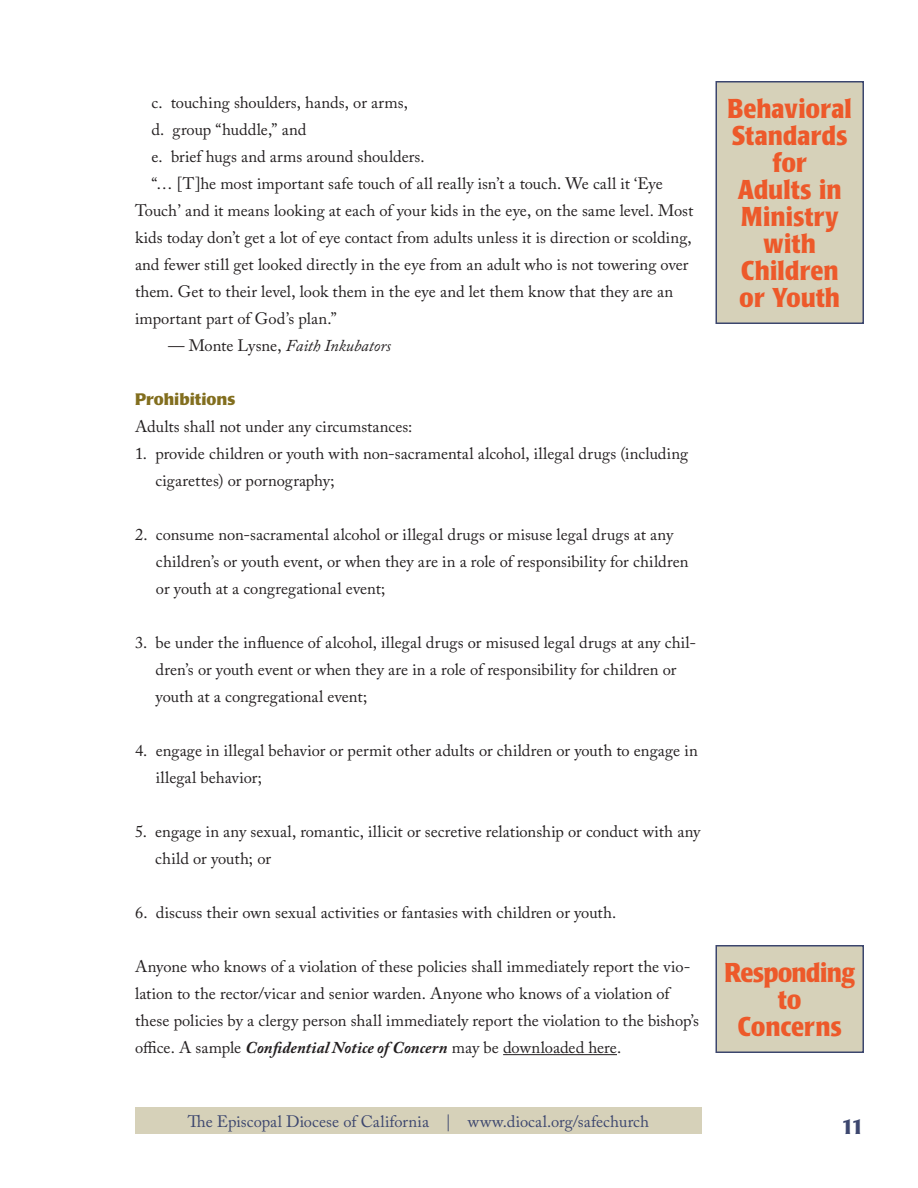
<style>
.page{position:relative;width:918px;height:1188px;background:#fff}
.page>*{position:absolute;margin:0;border:0;box-sizing:border-box;transform-origin:0 0}
.box_header___orange{font:700 condensed 27px/27px "Poppl Laudatio";letter-spacing:.015em;color:#ed592a;text-align:center}
.box_header___orange-2{font:700 condensed 27px "Poppl Laudatio";letter-spacing:-.01em;color:#ed592a}
.t1{font:700 21px "Poppl Laudatio";color:#3c466e}
.t2{font:16.5px/27px "Adobe Caslon Pro";color:#231f20}
.t3{font:16.5px "Adobe Caslon Pro";letter-spacing:.005em;color:#3c466e}
.t4{font:italic 16.5px "Adobe Caslon Pro";color:#231f20}
.text_header___olive{font:700 16.5px "Poppl Laudatio";color:#826e1e}
.s1{font-style:normal}
.s2{font-weight:700;font-style:italic}
</style>
<div class="page">
<div style="left:135px;top:1107px;width:567px;height:27px;background:#d6d1b9"></div>
<hr style="left:503px;top:1054px;width:114px;height:1px;background:#231f20">
<div style="left:716px;top:946px;width:147px;height:106px;background:#d6d1b9"></div>
<div style="left:716px;top:945px;width:148px;height:108px;border:2px solid #3c466e"></div>
<div style="left:716px;top:82px;width:147px;height:241px;background:#d6d1b9"></div>
<div style="left:716px;top:81px;width:148px;height:243px;border:2px solid #3c466e"></div>
<p class="t2" style="left:152px;top:89px;width:258px">c. touching shoulders, hands, or arms,</p>
<p class="t2" style="left:152px;top:116px;width:156px">d. group “huddle,” and</p>
<p class="t2" style="left:152px;top:143px;width:275px">e. brief hugs and arms around shoulders.</p>
<p class="t2" style="left:135px;top:170px;width:560px;text-indent:16px">“… [T]he most important safe touch of all really isn’t a touch. We call it ‘Eye Touch’ and it means looking at each of your kids in the eye, on the same level. Most kids today don’t get a lot of eye contact from adults unless it is direction or scolding, and fewer still get looked directly in the eye from an adult who is not towering over them. Get to their level, look them in the eye and let them know that they are an important part of God’s plan.”</p>
<p class="t4" style="left:168px;top:336px;width:225px"><span class="s1">— Monte Lysne,</span> Faith Inkubators</p>
<p class="text_header___olive" style="left:135px;top:390px;width:102px">Prohibitions</p>
<p class="t2" style="left:135px;top:413px;width:279px">Adults shall not under any circumstances:</p>
<p class="t2" style="left:155px;top:440px;width:534px;text-indent:-20px">1. provide children or youth with non-sacramental alcohol, illegal drugs (including cigarettes) or pornography;</p>
<p class="t2" style="left:156px;top:521px;width:534px;text-indent:-21px">2. consume non-sacramental alcohol or illegal drugs or misuse legal drugs at any children’s or youth event, or when they are in a role of responsibility for children or youth at a congregational event;</p>
<p class="t2" style="left:156px;top:629px;width:542px;text-indent:-21px">3. be under the influence of alcohol, illegal drugs or misused legal drugs at any chil&shy;dren’s or youth event or when they are in a role of responsibility for children or youth at a congregational event;</p>
<p class="t2" style="left:156px;top:737px;width:544px;text-indent:-21px">4. engage in illegal behavior or permit other adults or children or youth to engage in illegal behavior;</p>
<p class="t2" style="left:155px;top:818px;width:547px;text-indent:-20px">5. engage in any sexual, romantic, illicit or secretive relationship or conduct with any child or youth; or</p>
<p class="t2" style="left:135px;top:899px;width:483px">6. discuss their own sexual activities or fantasies with children or youth.</p>
<p class="t2" style="left:135px;top:953px;width:566px">Anyone who knows of a violation of these policies shall immediately report the vio&shy;lation to the rector/vicar and senior warden. Anyone who knows of a violation of these policies by a clergy person shall immediately report the violation to the bishop’s office. A sample <span class="s2">Confidential Notice of Concern</span> may be downloaded here.</p>
<p class="box_header___orange-2" style="left:725px;top:957px;width:132px">Responding</p>
<p class="box_header___orange" style="left:728px;top:95px;width:126px">Behavioral<br>Standards for</p>
<p class="box_header___orange" style="left:738px;top:176px;width:105px">Adults in<br>Ministry with<br>Children</p>
<p class="box_header___orange" style="left:740px;top:284px;width:102px">or Youth</p>
<p class="box_header___orange" style="left:778px;top:986px;width:25px">to</p>
<p class="box_header___orange" style="left:738px;top:1013px;width:105px">Concerns</p>
<p class="t3" style="left:446px;top:1111px;width:205px">| www.diocal.org/safechurch</p>
<p class="t3" style="left:188px;top:1111px;width:243px">The Episcopal Diocese of California</p>
<p class="t1" style="left:841px;top:1115px;width:24px">11</p>
</div>
